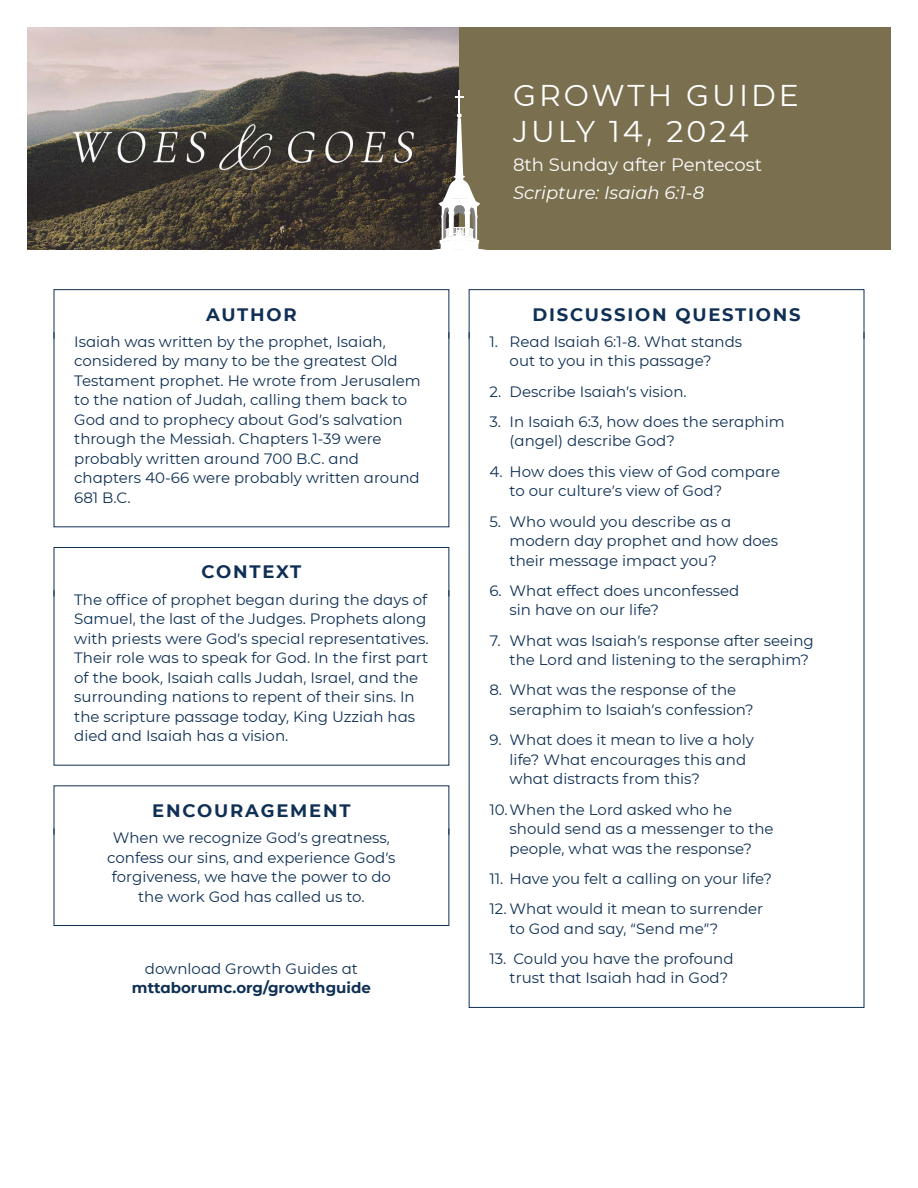
<style>
.page{position:relative;width:918px;height:1188px;background:#fff}
.page>*{position:absolute;margin:0;border:0;box-sizing:border-box;transform-origin:0 0}
.t1{font:30px/36px "CMG Sans";letter-spacing:.1em;color:#fff}
.t2{font:700 18px "CMG Sans";letter-spacing:.1em;color:#0f3054}
.t3{font:18px "CMG Sans";color:#fff}
.t4{font:italic 18px "CMG Sans";color:#fff}
.t5{font:15px/19.5px "CMG Sans";color:#0f3054}
.t6{font:700 15px "CMG Sans";color:#0f3054}
</style>
<div class="page">
<div style="left:54px;top:289px;width:395px;height:50px;border:1px solid #0f3054"></div>
<div style="left:54px;top:547px;width:395px;height:50px;border:1px solid #0f3054"></div>
<div style="left:54px;top:828px;width:395px;height:98px;border:1px solid #0f3054"></div>
<div style="left:469px;top:289px;width:395px;height:50px;border:1px solid #0f3054"></div>
<div style="left:459px;top:27px;width:432px;height:222px;background:#7a6f4f"></div>
<img style="left:27px;top:27px;width:432px;height:222px">
<svg style="left:425px;top:91px;width:68px;height:159px"></svg>
<p class="t2" style="left:206px;top:301px;width:92px">AUTHOR</p>
<p class="t5" style="left:74px;top:331px;width:348px">Isaiah was written by the prophet, Isaiah, considered by many to be the greatest Old Testament prophet. He wrote from Jerusalem to the nation of Judah, calling them back to God and to prophecy about God’s salvation through the Messiah. Chapters 1-39 were probably written around 700 B.C. and chapters 40-66 were probably written around 681 B.C.</p>
<p class="t2" style="left:201px;top:559px;width:101px">CONTEXT</p>
<p class="t5" style="left:74px;top:589px;width:356px">The office of prophet began during the days of Samuel, the last of the Judges. Prophets along with priests were God’s special representatives.<br>Their role was to speak for God. In the first part of the book, Isaiah calls Judah, Israel, and the surrounding nations to repent of their sins. In the scripture passage today, King Uzziah has died and Isaiah has a vision.</p>
<p class="t2" style="left:152px;top:797px;width:200px">ENCOURAGEMENT</p>
<p class="t5" style="left:107px;top:827px;width:290px;text-align:center">When we recognize God’s greatness, confess our sins, and experience God’s forgiveness, we have the power to do the work God has called us to.</p>
<p class="t5" style="left:145px;top:958px;width:215px">download Growth Guides at</p>
<p class="t6" style="left:132px;top:977px;width:240px">mttaborumc.org/growthguide</p>
<h1 class="t1" style="left:513px;top:77px;width:287px">GROWTH GUIDE<br>JULY 14, 2024</h1>
<p class="t3" style="left:513px;top:152px;width:251px">8th Sunday after Pentecost</p>
<p class="t4" style="left:513px;top:180px;width:193px">Scripture: Isaiah 6:1-8</p>
<p class="t2" style="left:532px;top:301px;width:270px">DISCUSSION QUESTIONS</p>
<p class="t5" style="left:510px;top:331px;width:234px;text-indent:-20px">1. Read Isaiah 6:1-8. What stands out to you in this passage?</p>
<p class="t5" style="left:489px;top:381px;width:199px">2. Describe Isaiah’s vision.</p>
<p class="t5" style="left:510px;top:411px;width:277px;text-indent:-20px">3. In Isaiah 6:3, how does the seraphim (angel) describe God?</p>
<p class="t5" style="left:510px;top:461px;width:272px;text-indent:-20px">4. How does this view of God compare to our culture’s view of God?</p>
<p class="t5" style="left:510px;top:511px;width:270px;text-indent:-20px">5. Who would you describe as a modern day prophet and how does their message impact you?</p>
<p class="t5" style="left:510px;top:580px;width:231px;text-indent:-20px">6. What effect does unconfessed sin have on our life?</p>
<p class="t5" style="left:510px;top:630px;width:306px;text-indent:-20px">7. What was Isaiah’s response after seeing the Lord and listening to the seraphim?</p>
<p class="t5" style="left:510px;top:680px;width:246px;text-indent:-20px">8. What was the response of the seraphim to Isaiah’s confession?</p>
<p class="t5" style="left:510px;top:730px;width:246px;text-indent:-20px">9. What does it mean to live a holy life? What encourages this and what distracts from this?</p>
<p class="t5" style="left:510px;top:799px;width:266px;text-indent:-20px">10.When the Lord asked who he should send as a messenger to the people, what was the response?</p>
<p class="t5" style="left:489px;top:868px;width:284px">11. Have you felt a calling on your life?</p>
<p class="t5" style="left:510px;top:899px;width:255px;text-indent:-20px">12. What would it mean to surrender to God and say, “Send me”?</p>
<p class="t5" style="left:510px;top:948px;width:226px;text-indent:-20px">13. Could you have the profound trust that Isaiah had in God?</p>
</div>
